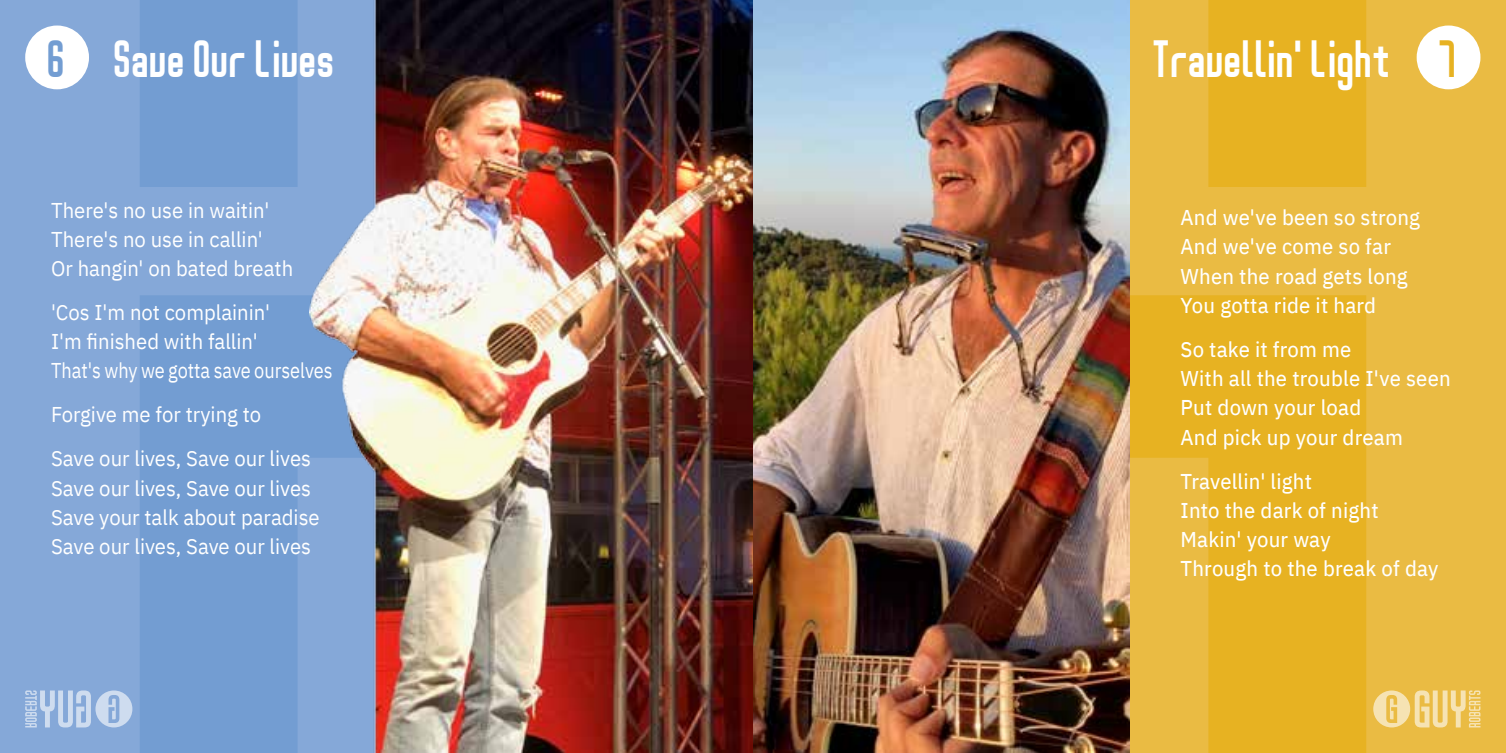
<style>
.page{position:relative;width:1506px;height:753px;background:#fff}
.page>*{position:absolute;margin:0;border:0;box-sizing:border-box;transform-origin:0 0}
.t1{font:40.5px "D3 Smartism Type A";letter-spacing:.01em;color:#fff}
.t2{font:40.5px "D3 Smartism Type A";color:#739dd2}
.t3{font:21.38px/29.2px "IBM Plex Sans";color:#fff;scale:.95 1}
.t4{font:21.38px/29.2px "IBM Plex Sans Text";letter-spacing:.01em;color:#fff;scale:.95 1}
.s1{color:#e7b222}
</style>
<div class="page">
<svg style="left:0;top:0;width:309px;height:753px;fill:#85a8d8"></svg>
<svg style="left:25px;top:690px;width:107px;height:37px"></svg>
<img style="left:309px;top:0;width:444px;height:753px">
<div style="left:25px;top:26px;width:64px;height:63px;background:#fff;border-radius:50%"></div>
<img style="left:753px;top:0;width:752px;height:753px">
<svg style="left:1373px;top:690px;width:107px;height:37px"></svg>
<div style="left:1416px;top:26px;width:64px;height:63px;background:#fff;border-radius:50%"></div>
<h1 class="t2" style="left:48px;top:38px;width:19px">6</h1>
<h1 class="t1" style="left:115px;top:38px;width:222px">Save Our Lives</h1>
<p class="t3" style="left:51px;top:193px;width:256px">There's no use in waitin'<br>There's no use in callin'<br>Or hangin' on bated breath</p>
<p class="t3" style="left:51px;top:296px;width:298px">'Cos I'm not complainin'<br>I'm finished with fallin'<br>That's why we gotta save ourselves</p>
<p class="t3" style="left:51px;top:391px;width:275px;line-height:43.9px">Forgive me for trying to<br>Save our lives, Save our lives</p>
<p class="t3" style="left:51px;top:471px;width:284px">Save our lives, Save our lives<br>Save your talk about paradise<br>Save our lives, Save our lives</p>
<h1 class="t1" style="left:1153px;top:38px;width:305px">Travellin' Light <span class="s1">7</span></h1>
<p class="t4" style="left:1180px;top:201px;width:254px">And we've been so strong<br>And we've come so far<br>When the road gets long<br>You gotta ride it hard</p>
<p class="t4" style="left:1180px;top:333px;width:286px">So take it from me<br>With all the trouble I've seen<br>Put down your load<br>And pick up your dream</p>
<p class="t4" style="left:1180px;top:464px;width:273px">Travellin' light<br>Into the dark of night<br>Makin' your way<br>Through to the break of day</p>
</div>
